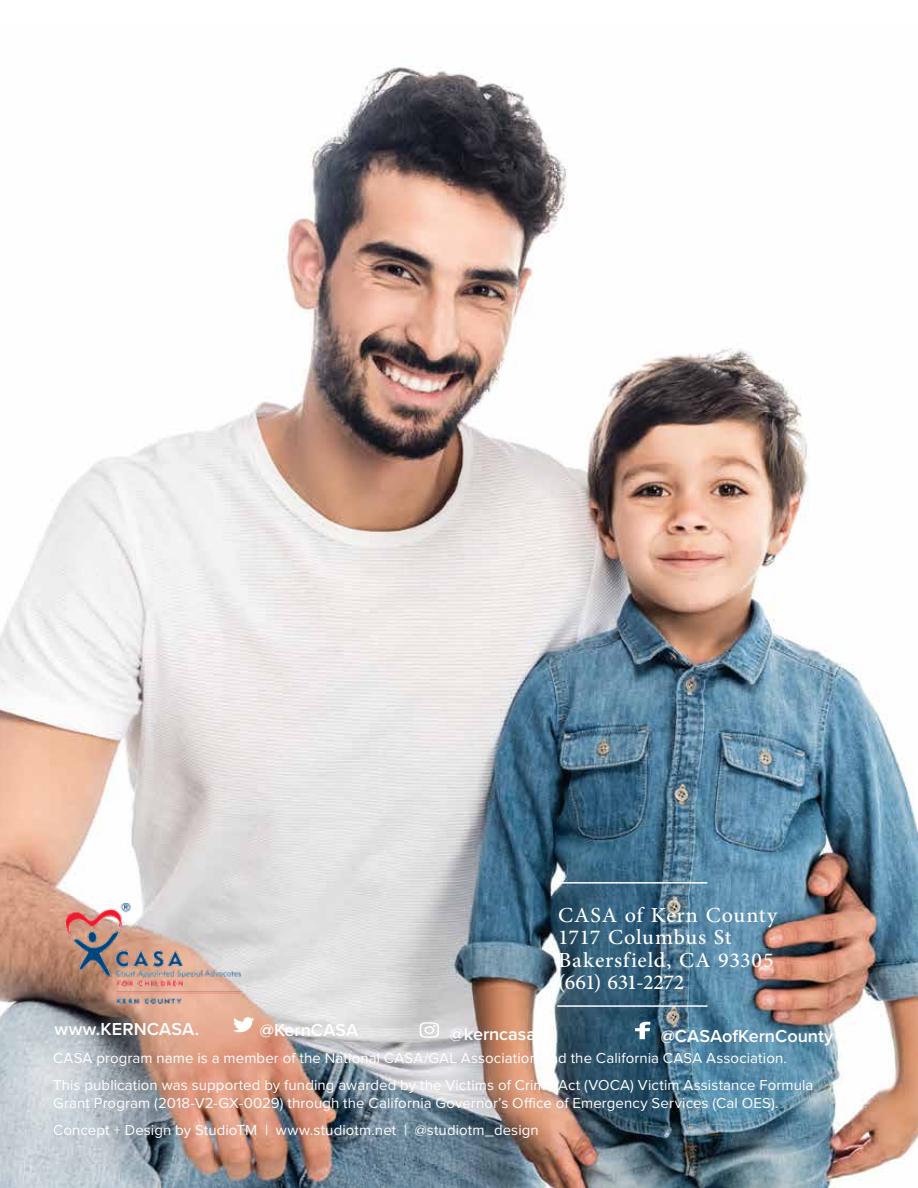
<style>
.page{position:relative;width:918px;height:1188px;background:#fff}
.page>*{position:absolute;margin:0;border:0;box-sizing:border-box;transform-origin:0 0}
.t1{font:30px/22.5px "Adobe Arabic";letter-spacing:.02em;color:#fff}
.t2{font:600 18px "Proxima Nova";color:#fff}
.t3{font:15px/26.8px "Proxima Nova";letter-spacing:.005em;color:#fff}
</style>
<div class="page">
<img style="left:0;top:67px;width:918px;height:1121px">
<svg style="left:635px;top:1022px;width:15px;height:17px"></svg>
<svg style="left:420px;top:1022px;width:19px;height:16px"></svg>
<svg style="left:233px;top:1017px;width:21px;height:15px"></svg>
<hr style="left:557px;top:1005px;width:150px;height:2px;background:#fff">
<hr style="left:557px;top:882px;width:150px;height:2px;background:#fff">
<img style="left:67px;top:904px;width:173px;height:100px">
<p class="t2" style="left:55px;top:1015px;width:146px">www.KERNCASA.</p>
<h1 class="t1" style="left:558px;top:900px;width:220px">CASA of Kern County<br>1717 Columbus St<br>Bakersfield, CA 93305 (661) 631-2272</h1>
<p class="t2" style="left:260px;top:1017px;width:100px">@KernCASA</p>
<p class="t2" style="left:450px;top:1021px;width:88px">@kerncasa</p>
<p class="t2" style="left:661px;top:1023px;width:174px">@CASAofKernCounty</p>
<p class="t3" style="left:53px;top:1044px;width:762px">CASA program name is a member of the National CASA/GAL Association and the California CASA Association.<br>This publication was supported by funding awarded by the Victims of Crime Act (VOCA) Victim Assistance Formula</p>
<p class="t3" style="left:53px;top:1089px;width:727px">Grant Program (2018-V2-GX-0029) through the California Governor’s Office of Emergency Services (Cal OES).<br>Concept + Design by StudioTM | www.studiotm.net | @studiotm_design</p>
</div>
